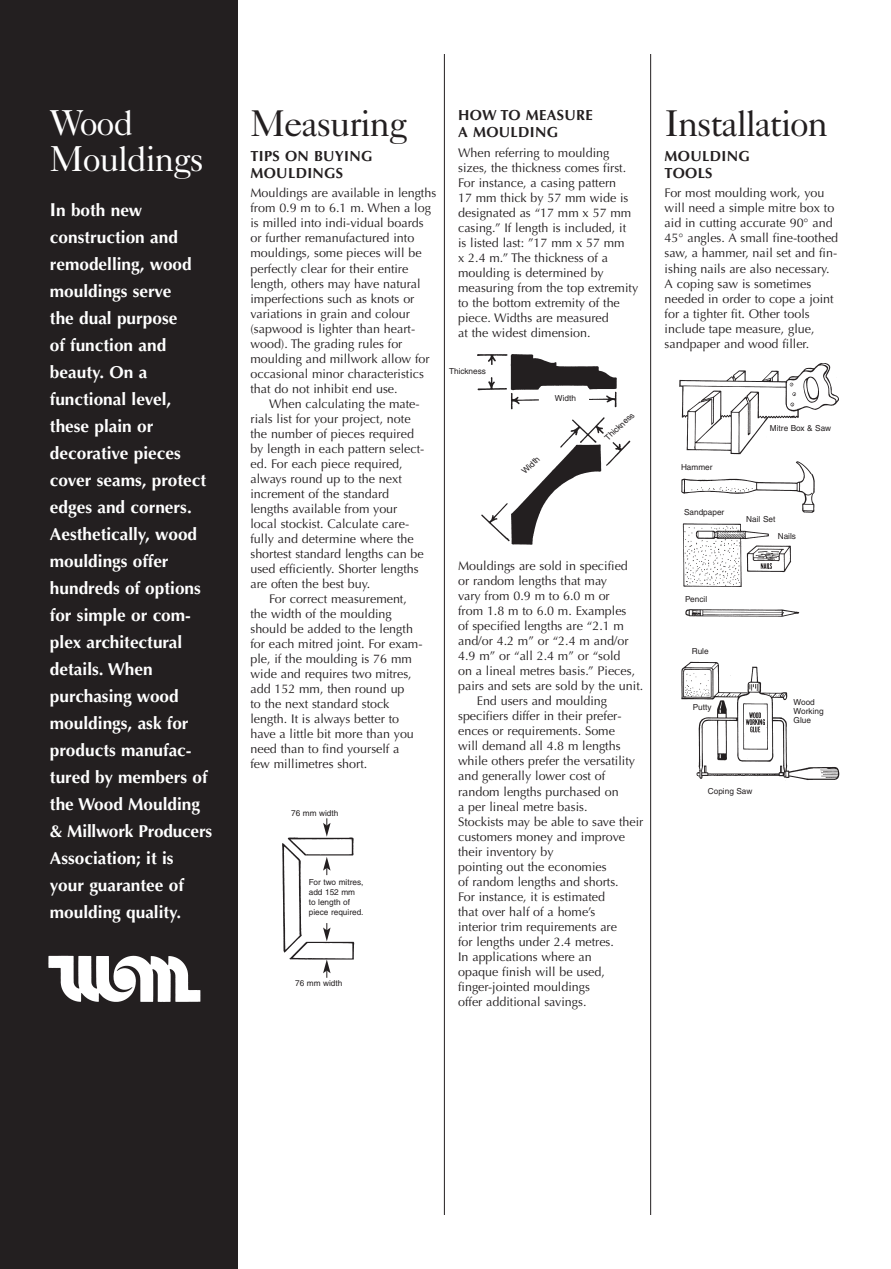
<style>
.page{position:relative;width:891px;height:1269px;background:#fff}
.page>*{position:absolute;margin:0;border:0;box-sizing:border-box;transform-origin:0 0}
.t1{font:37.2px "Caslon Five Forty";letter-spacing:-.035em;color:#231f20}
.t2{font:36px/36px "Caslon Five Forty";letter-spacing:-.035em;color:#fff}
.t3{font:700 17.25px/27px "Optima";color:#fff}
.t4{font:700 14.7px/16.5px "Optima";letter-spacing:.02em;color:#231f20}
.t5{font:12.45px/15px "Optima";color:#231f20}
.t6{font:8.25px/9.8px "Helvetica";color:#231f20}
.s1{font-size:18.75px}
</style>
<div class="page">
<div style="left:0;top:0;width:237px;height:1269px;background:#231f20"></div>
<hr style="left:444px;top:54px;width:1px;height:1161px;background:#231f20">
<hr style="left:650px;top:54px;width:1px;height:1161px;background:#231f20">
<img style="left:477px;top:354px;width:140px;height:56px">
<img style="left:481px;top:419px;width:146px;height:126px">
<img style="left:48px;top:955px;width:153px;height:47px">
<img style="left:282px;top:837px;width:73px;height:123px">
<svg style="left:602px;top:417px;width:29px;height:28px"></svg>
<svg style="left:513px;top:448px;width:38px;height:36px"></svg>
<div style="left:545px;top:394px;width:41px;height:12px;background:#fff"></div>
<svg style="left:323px;top:818px;width:8px;height:19px"></svg>
<svg style="left:323px;top:923px;width:8px;height:18px"></svg>
<svg style="left:323px;top:857px;width:8px;height:18px"></svg>
<svg style="left:323px;top:959px;width:8px;height:19px"></svg>
<img style="left:679px;top:363px;width:161px;height:417px">
<div style="left:768px;top:423px;width:85px;height:29px;background:#fff"></div>
<div style="left:680px;top:463px;width:95px;height:15px;background:#fff"></div>
<div style="left:682px;top:508px;width:96px;height:15px;background:#fff"></div>
<div style="left:684px;top:594px;width:95px;height:14px;background:#fff"></div>
<div style="left:690px;top:647px;width:27px;height:14px;background:#fff"></div>
<div style="left:686px;top:702px;width:27px;height:14px;background:#fff"></div>
<div style="left:792px;top:697px;width:44px;height:63px;background:#fff"></div>
<div style="left:745px;top:515px;width:35px;height:13px;background:#fff"></div>
<div style="left:776px;top:532px;width:27px;height:12px;background:#fff"></div>
<h2 class="t2" style="left:50px;top:108px;width:155px">Wood<br>Mouldings</h2>
<p class="t3" style="left:50px;top:199px;width:164px"><span class="s1">I</span>n both new construction and remodelling, wood mouldings serve<br>the dual purpose<br>of function and beauty. On a functional level, these plain or decorative pieces cover seams, protect edges and corners.<br>Aesthetically, wood mouldings offer hundreds of options for simple or com&shy;plex architectural details. When purchasing wood mouldings, ask for products manufac&shy;tured by members of the Wood Moulding &amp; Millwork Producers<br>Association; it is<br>your guarantee of moulding quality.</p>
<h1 class="t1" style="left:250px;top:110px;width:158px">Measuring</h1>
<p class="t4" style="left:250px;top:149px;width:124px">TIPS ON BUYING<br>MOULDINGS</p>
<p class="t5" style="left:250px;top:187px;width:187px">Mouldings are available in lengths from 0.9 m to 6.1 m. When a log is milled into indi-vidual boards or further remanufactured into mouldings, some pieces will be perfectly clear for their entire length, others may have natural imperfections such as knots or variations in grain and colour (sapwood is lighter than heart&shy;wood). The grading rules for moulding and millwork allow for occasional minor characteristics that do not inhibit end use.</p>
<p class="t5" style="left:250px;top:397px;width:175px;text-indent:19px">When calculating the mate&shy;rials list for your project, note the number of pieces required by length in each pattern select&shy;ed. For each piece required, always round up to the next increment of the standard lengths available from your local stockist. Calculate care&shy;fully and determine where the shortest standard lengths can be used efficiently. Shorter lengths are often the best buy.</p>
<p class="t5" style="left:250px;top:593px;width:174px;text-indent:19px">For correct measurement, the width of the moulding should be added to the length for each mitred joint. For exam&shy;ple, if the moulding is 76 mm wide and requires two mitres, add 152 mm, then round up<br>to the next standard stock length. It is always better to have a little bit more than you need than to find yourself a<br>few millimetres short.</p>
<p class="t6" style="left:291px;top:809px;width:49px">76 mm width</p>
<p class="t6" style="left:309px;top:878px;width:56px">For two mitres, add 152 mm to length of piece required.</p>
<p class="t6" style="left:295px;top:979px;width:49px">76 mm width</p>
<p class="t4" style="left:458px;top:109px;width:136px">HOW TO MEASURE<br>A MOULDING</p>
<p class="t5" style="left:458px;top:146px;width:182px">When referring to moulding sizes, the thickness comes first.<br>For instance, a casing pattern<br>17 mm thick by 57 mm wide is designated as “17 mm x 57 mm casing.” If length is included, it<br>is listed last: ”17 mm x 57 mm<br>x 2.4 m.” The thickness of a moulding is determined by measuring from the top extremity to the bottom extremity of the piece. Widths are measured<br>at the widest dimension.</p>
<p class="t6" style="left:449px;top:367px;width:38px">Thickness</p>
<p class="t6" style="left:555px;top:395px;width:23px">Width</p>
<p class="t6" style="left:520px;top:469px;width:23px;rotate:-42deg">Width</p>
<p class="t6" style="left:603px;top:435px;width:38px;rotate:-42deg">Thickness</p>
<p class="t5" style="left:458px;top:560px;width:171px">Mouldings are sold in specified</p>
<p class="t5" style="left:458px;top:575px;width:151px">or random lengths that may</p>
<p class="t5" style="left:458px;top:590px;width:153px">vary from 0.9 m to 6.0 m or</p>
<p class="t5" style="left:458px;top:605px;width:170px">from 1.8 m to 6.0 m. Examples</p>
<p class="t5" style="left:458px;top:620px;width:167px">of specified lengths are “2.1 m</p>
<p class="t5" style="left:458px;top:635px;width:172px">and/or 4.2 m” or “2.4 m and/or</p>
<p class="t5" style="left:458px;top:650px;width:164px">4.9 m” or “all 2.4 m” or “sold</p>
<p class="t5" style="left:458px;top:665px;width:179px">on a lineal metres basis.” Pieces,</p>
<p class="t5" style="left:458px;top:680px;width:187px">pairs and sets are sold by the unit.</p>
<p class="t5" style="left:477px;top:695px;width:132px">End users and moulding</p>
<p class="t5" style="left:458px;top:710px;width:165px">specifiers differ in their prefer-</p>
<p class="t5" style="left:458px;top:725px;width:158px">ences or requirements. Some</p>
<p class="t5" style="left:458px;top:740px;width:164px">will demand all 4.8 m lengths</p>
<p class="t5" style="left:458px;top:755px;width:179px">while others prefer the versatility</p>
<p class="t5" style="left:458px;top:770px;width:149px">and generally lower cost of</p>
<p class="t5" style="left:458px;top:785px;width:162px">random lengths purchased on</p>
<p class="t5" style="left:458px;top:800px;width:131px">a per lineal metre basis.</p>
<p class="t5" style="left:458px;top:815px;width:187px">Stockists may be able to save their</p>
<p class="t5" style="left:458px;top:830px;width:168px">customers money and improve</p>
<p class="t5" style="left:458px;top:845px;width:97px">their inventory by</p>
<p class="t5" style="left:458px;top:860px;width:150px">pointing out the economies</p>
<p class="t5" style="left:458px;top:875px;width:162px">of random lengths and shorts.</p>
<p class="t5" style="left:458px;top:890px;width:148px">For instance, it is estimated</p>
<p class="t5" style="left:458px;top:905px;width:139px">that over half of a home’s</p>
<p class="t5" style="left:458px;top:920px;width:160px">interior trim requirements are</p>
<p class="t5" style="left:458px;top:935px;width:157px">for lengths under 2.4 metres.</p>
<p class="t5" style="left:458px;top:950px;width:135px">In applications where an</p>
<p class="t5" style="left:458px;top:965px;width:148px">opaque finish will be used,</p>
<p class="t5" style="left:458px;top:980px;width:133px">finger-jointed mouldings</p>
<p class="t5" style="left:458px;top:995px;width:130px">offer additional savings.</p>
<h1 class="t1" style="left:665px;top:110px;width:165px">Installation</h1>
<p class="t4" style="left:665px;top:149px;width:87px">MOULDING<br>TOOLS</p>
<p class="t5" style="left:665px;top:187px;width:175px">For most moulding work, you will need a simple mitre box to aid in cutting accurate 90° and<br>45° angles. A small fine-toothed saw, a hammer, nail set and fin&shy;ishing nails are also necessary.<br>A coping saw is sometimes needed in order to cope a joint for a tighter fit. Other tools include tape measure, glue, sandpaper and wood filler.</p>
<p class="t6" style="left:681px;top:463px;width:33px">Hammer</p>
<p class="t6" style="left:684px;top:508px;width:42px">Sandpaper</p>
<p class="t6" style="left:685px;top:595px;width:24px">Pencil</p>
<p class="t6" style="left:692px;top:647px;width:18px">Rule</p>
<p class="t6" style="left:770px;top:424px;width:63px">Mitre Box &amp; Saw</p>
<p class="t6" style="left:746px;top:515px;width:31px">Nail Set</p>
<p class="t6" style="left:778px;top:532px;width:20px">Nails</p>
<p class="t6" style="left:693px;top:703px;width:20px">Putty</p>
<p class="t6" style="left:794px;top:698px;width:32px;line-height:9px">Wood<br>Working<br>Glue</p>
<p class="t6" style="left:708px;top:787px;width:46px">Coping Saw</p>
</div>
